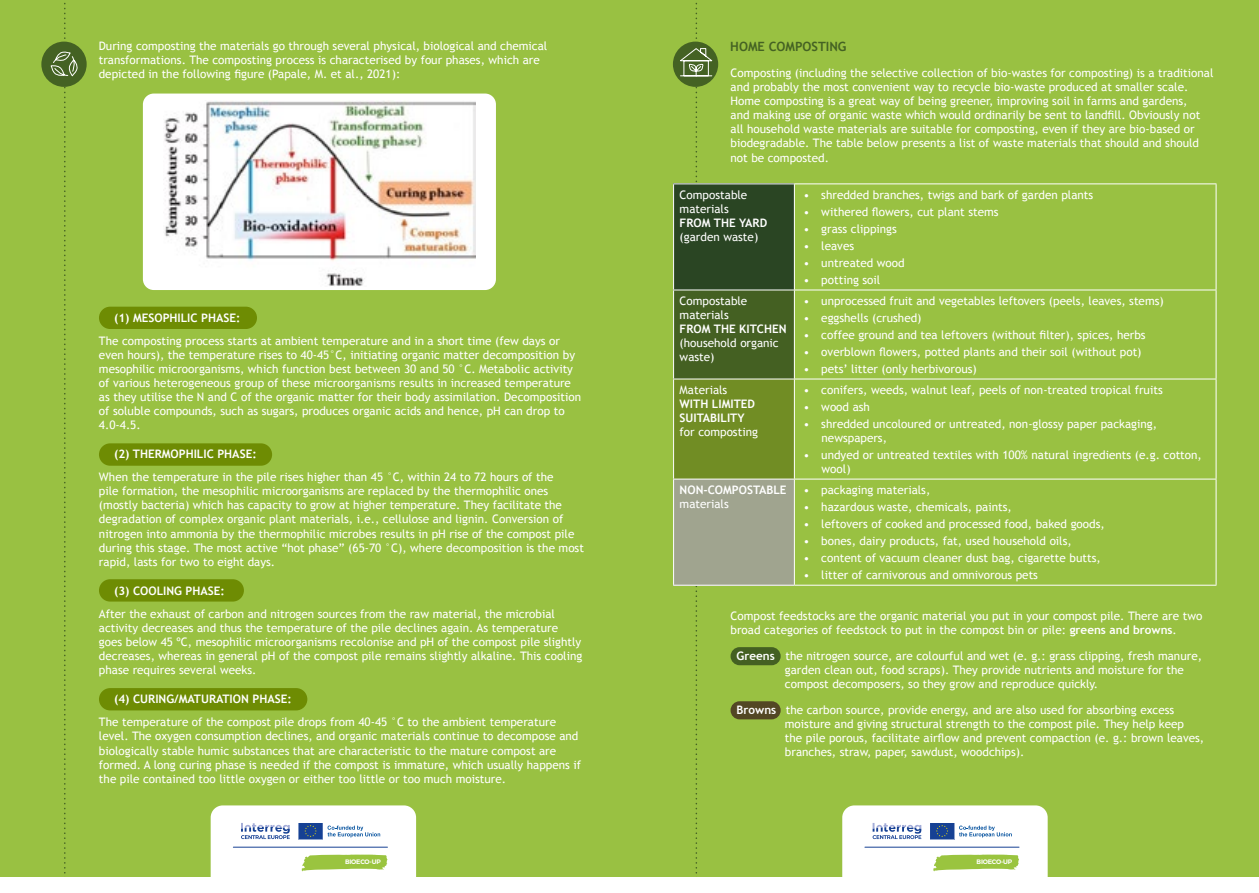
<style>
.page{position:relative;width:1259px;height:893px;background:#fff}
.page>*{position:absolute;margin:0;border:0;box-sizing:border-box;transform-origin:0 0}
.t1{font:700 12.75px "Trebuchet MS";color:#446223}
.t2{font:11.7px/14.1px "Trebuchet MS";color:#fff}
.t3{font:700 11.7px/14.1px "Trebuchet MS";color:#fff}
.t4{font:600 10.65px "Montserrat";letter-spacing:-.03em;color:#fff}
.t5{font:600 6.45px "Montserrat";letter-spacing:-.03em;color:#fff}
.s1{font-weight:700}
</style>
<div class="page">
<div style="left:629px;top:183px;width:630px;height:710px;background:#99c142"></div>
<div style="left:730px;top:647px;width:50px;height:18px;background:#446022;border-radius:9px"></div>
<div style="left:730px;top:701px;width:50px;height:18px;background:#534724;border-radius:9px"></div>
<div style="left:629px;top:0;width:630px;height:199px;background:#99c142"></div>
<div style="left:673px;top:42px;width:45px;height:45px;background:#446223;border-radius:50%"></div>
<svg style="left:678px;top:2px;width:89px;height:872px"></svg>
<svg style="left:842px;top:805px;width:205px;height:72px;background:#e8efe7"></svg>
<hr style="left:865px;top:847px;width:154px;height:1px;background:#164194">
<div style="left:629px;top:877px;width:630px;height:16px;background:#fff"></div>
<div style="left:673px;top:184px;width:121px;height:106px;background:#2a4523"></div>
<div style="left:673px;top:290px;width:121px;height:89px;background:#446022"></div>
<div style="left:673px;top:379px;width:121px;height:100px;background:#718d24"></div>
<div style="left:673px;top:479px;width:121px;height:106px;background:#a0a48f"></div>
<hr style="left:673px;top:183px;width:121px;height:1px;background:#fff">
<hr style="left:673px;top:184px;width:1px;height:106px;background:#fff">
<hr style="left:794px;top:183px;width:422px;height:1px;background:#fff">
<hr style="left:794px;top:184px;width:1px;height:106px;background:#fff">
<hr style="left:1215px;top:184px;width:1px;height:106px;background:#fff">
<hr style="left:673px;top:290px;width:121px;height:1px;background:#fff">
<hr style="left:673px;top:290px;width:1px;height:89px;background:#fff">
<hr style="left:794px;top:290px;width:422px;height:1px;background:#fff">
<hr style="left:794px;top:290px;width:1px;height:89px;background:#fff">
<hr style="left:1215px;top:290px;width:1px;height:89px;background:#fff">
<hr style="left:673px;top:379px;width:121px;height:1px;background:#fff">
<hr style="left:673px;top:379px;width:1px;height:100px;background:#fff">
<hr style="left:794px;top:379px;width:422px;height:1px;background:#fff">
<hr style="left:794px;top:379px;width:1px;height:100px;background:#fff">
<hr style="left:1215px;top:379px;width:1px;height:100px;background:#fff">
<hr style="left:673px;top:479px;width:121px;height:1px;background:#fff">
<hr style="left:673px;top:479px;width:1px;height:106px;background:#fff">
<hr style="left:794px;top:479px;width:422px;height:1px;background:#fff">
<hr style="left:794px;top:479px;width:1px;height:106px;background:#fff">
<hr style="left:1215px;top:479px;width:1px;height:106px;background:#fff">
<hr style="left:673px;top:585px;width:121px;height:1px;background:#fff">
<hr style="left:794px;top:585px;width:422px;height:1px;background:#fff">
<div style="left:0;top:183px;width:629px;height:710px;background:#99c142"></div>
<div style="left:0;top:0;width:629px;height:199px;background:#99c142"></div>
<svg style="left:211px;top:805px;width:205px;height:72px;background:#e8eee7"></svg>
<hr style="left:233px;top:847px;width:154px;height:1px;background:#164194">
<div style="left:0;top:877px;width:629px;height:16px;background:#fff"></div>
<div style="left:99px;top:307px;width:158px;height:22px;background:#6e8c03;border-radius:11px"></div>
<div style="left:99px;top:443px;width:173px;height:23px;background:#6e8c03;border-radius:11px"></div>
<div style="left:99px;top:579px;width:145px;height:23px;background:#6e8c03;border-radius:11px"></div>
<div style="left:99px;top:688px;width:208px;height:22px;background:#6e8c03;border-radius:11px"></div>
<div style="left:143px;top:94px;width:353px;height:196px;background:#fff;border-radius:11px"></div>
<img style="left:164px;top:100px;width:312px;height:186px">
<div style="left:41px;top:42px;width:46px;height:45px;background:#446223;border-radius:50%"></div>
<svg style="left:50px;top:2px;width:86px;height:872px"></svg>
<p class="t2" style="left:99px;top:39px;width:450px">During composting the materials go through several physical, biological and chemical transformations. The composting process is characterised by four phases, which are depicted in the following figure (Papale, M. et al., 2021):</p>
<p class="t3" style="left:114px;top:310px;width:128px">(1) MESOPHILIC PHASE:</p>
<p class="t2" style="left:99px;top:334px;width:483px">The composting process starts at ambient temperature and in a short time (few days or even hours), the temperature rises to 40-45°C, initiating organic matter decomposition by mesophilic microorganisms, which function best between 30 and 50 °C. Metabolic activity of various heterogeneous group of these microorganisms results in increased temperature as they utilise the N and C of the organic matter for their body assimilation. Decomposition of soluble compounds, such as sugars, produces organic acids and hence, pH can drop to 4.0-4.5.</p>
<p class="t3" style="left:114px;top:447px;width:144px">(2) THERMOPHILIC PHASE:</p>
<p class="t2" style="left:99px;top:470px;width:486px">When the temperature in the pile rises higher than 45 °C, within 24 to 72 hours of the<br>pile formation, the mesophilic microorganisms are replaced by the thermophilic ones (mostly bacteria) which has capacity to grow at higher temperature. They facilitate the degradation of complex organic plant materials, i.e., cellulose and lignin. Conversion of nitrogen into ammonia by the thermophilic microbes results in pH rise of the compost pile during this stage. The most active “hot phase” (65-70 °C), where decomposition is the most rapid, lasts for two to eight days.</p>
<p class="t3" style="left:114px;top:584px;width:112px">(3) COOLING PHASE:</p>
<p class="t2" style="left:99px;top:607px;width:485px">After the exhaust of carbon and nitrogen sources from the raw material, the microbial activity decreases and thus the temperature of the pile declines again. As temperature goes below 45 ºC, mesophilic microorganisms recolonise and pH of the compost pile slightly decreases, whereas in general pH of the compost pile remains slightly alkaline. This cooling phase requires several weeks.</p>
<p class="t3" style="left:114px;top:692px;width:179px">(4) CURING/MATURATION PHASE:</p>
<p class="t2" style="left:99px;top:715px;width:484px">The temperature of the compost pile drops from 40-45 °C to the ambient temperature level. The oxygen consumption declines, and organic materials continue to decompose and biologically stable humic substances that are characteristic to the mature compost are formed. A long curing phase is needed if the compost is immature, which usually happens if the pile contained too little oxygen or either too little or too much moisture.</p>
<p class="t5" style="left:345px;top:856px;width:37px">BIOECO-UP</p>
<p class="t1" style="left:730px;top:39px;width:118px">HOME COMPOSTING</p>
<p class="t2" style="left:730px;top:66px;width:484px">Composting (including the selective collection of bio-wastes for composting) is a traditional and probably the most convenient way to recycle bio-waste produced at smaller scale.<br>Home composting is a great way of being greener, improving soil in farms and gardens,<br>and making use of organic waste which would ordinarily be sent to landfill. Obviously not all household waste materials are suitable for composting, even if they are bio-based or biodegradable. The table below presents a list of waste materials that should and should not be composted.</p>
<p class="t2" style="left:679px;top:188px;width:69px">Compostable materials</p>
<p class="t3" style="left:679px;top:215px;width:89px">FROM THE YARD</p>
<p class="t2" style="left:679px;top:230px;width:80px">(garden waste)</p>
<p class="t4" style="left:858px;top:111px;width:60px">BIOECO-UP</p>
<p class="t2" style="left:803px;top:188px;width:291px">• shredded branches, twigs and bark of garden plants</p>
<p class="t2" style="left:803px;top:205px;width:197px">• withered flowers, cut plant stems</p>
<p class="t2" style="left:803px;top:222px;width:95px">• grass clippings</p>
<p class="t2" style="left:803px;top:239px;width:52px">• leaves</p>
<p class="t2" style="left:803px;top:256px;width:103px">• untreated wood</p>
<p class="t2" style="left:803px;top:273px;width:78px">• potting soil</p>
<p class="t2" style="left:679px;top:294px;width:69px">Compostable materials</p>
<p class="t3" style="left:679px;top:322px;width:108px">FROM THE KITCHEN</p>
<p class="t2" style="left:679px;top:336px;width:101px">(household organic waste)</p>
<p class="t2" style="left:679px;top:383px;width:49px">Materials</p>
<p class="t3" style="left:679px;top:397px;width:77px">WITH LIMITED<br>SUITABILITY</p>
<p class="t2" style="left:679px;top:425px;width:80px">for composting</p>
<p class="t2" style="left:803px;top:294px;width:362px">• unprocessed fruit and vegetables leftovers (peels, leaves, stems)</p>
<p class="t2" style="left:803px;top:311px;width:120px">• eggshells (crushed)</p>
<p class="t2" style="left:803px;top:328px;width:344px">• coffee ground and tea leftovers (without filter), spices, herbs</p>
<p class="t2" style="left:803px;top:345px;width:340px">• overblown flowers, potted plants and their soil (without pot)</p>
<p class="t2" style="left:803px;top:362px;width:175px">• pets’ litter (only herbivorous)</p>
<p class="t2" style="left:803px;top:383px;width:361px">• conifers, weeds, walnut leaf, peels of non-treated tropical fruits</p>
<p class="t2" style="left:803px;top:400px;width:68px">• wood ash</p>
<p class="t2" style="left:821px;top:417px;width:337px;text-indent:-18px">• shredded uncoloured or untreated, non-glossy paper packaging, newspapers,</p>
<p class="t2" style="left:821px;top:448px;width:382px;text-indent:-18px">• undyed or untreated textiles with 100% natural ingredients (e.g. cotton, wool)</p>
<p class="t2" style="left:803px;top:483px;width:128px">• packaging materials,</p>
<p class="t2" style="left:803px;top:500px;width:210px">• hazardous waste, chemicals, paints,</p>
<p class="t2" style="left:803px;top:517px;width:303px">• leftovers of cooked and processed food, baked goods,</p>
<p class="t2" style="left:803px;top:534px;width:270px">• bones, dairy products, fat, used household oils,</p>
<p class="t2" style="left:803px;top:551px;width:299px">• content of vacuum cleaner dust bag, cigarette butts,</p>
<p class="t2" style="left:803px;top:568px;width:236px">• litter of carnivorous and omnivorous pets</p>
<p class="t2" style="left:730px;top:609px;width:473px">Compost feedstocks are the organic material you put in your compost pile. There are two broad categories of feedstock to put in the compost bin or pile: <span class="s1">greens and browns</span>.</p>
<p class="t2" style="left:785px;top:649px;width:418px;text-indent:-48px"><span class="s1">Greens</span> the nitrogen source, are colourful and wet (e. g.: grass clipping, fresh manure, garden clean out, food scraps). They provide nutrients and moisture for the compost decomposers, so they grow and reproduce quickly.</p>
<p class="t2" style="left:785px;top:703px;width:421px;text-indent:-48px"><span class="s1">Browns</span> the carbon source, provide energy, and are also used for absorbing excess moisture and giving structural strength to the compost pile. They help keep the pile porous, facilitate airflow and prevent compaction (e. g.: brown leaves, branches, straw, paper, sawdust, woodchips).</p>
<p class="t3" style="left:679px;top:483px;width:109px">NON-COMPOSTABLE</p>
<p class="t2" style="left:679px;top:497px;width:51px">materials</p>
<p class="t5" style="left:976px;top:856px;width:37px">BIOECO-UP</p>
</div>
